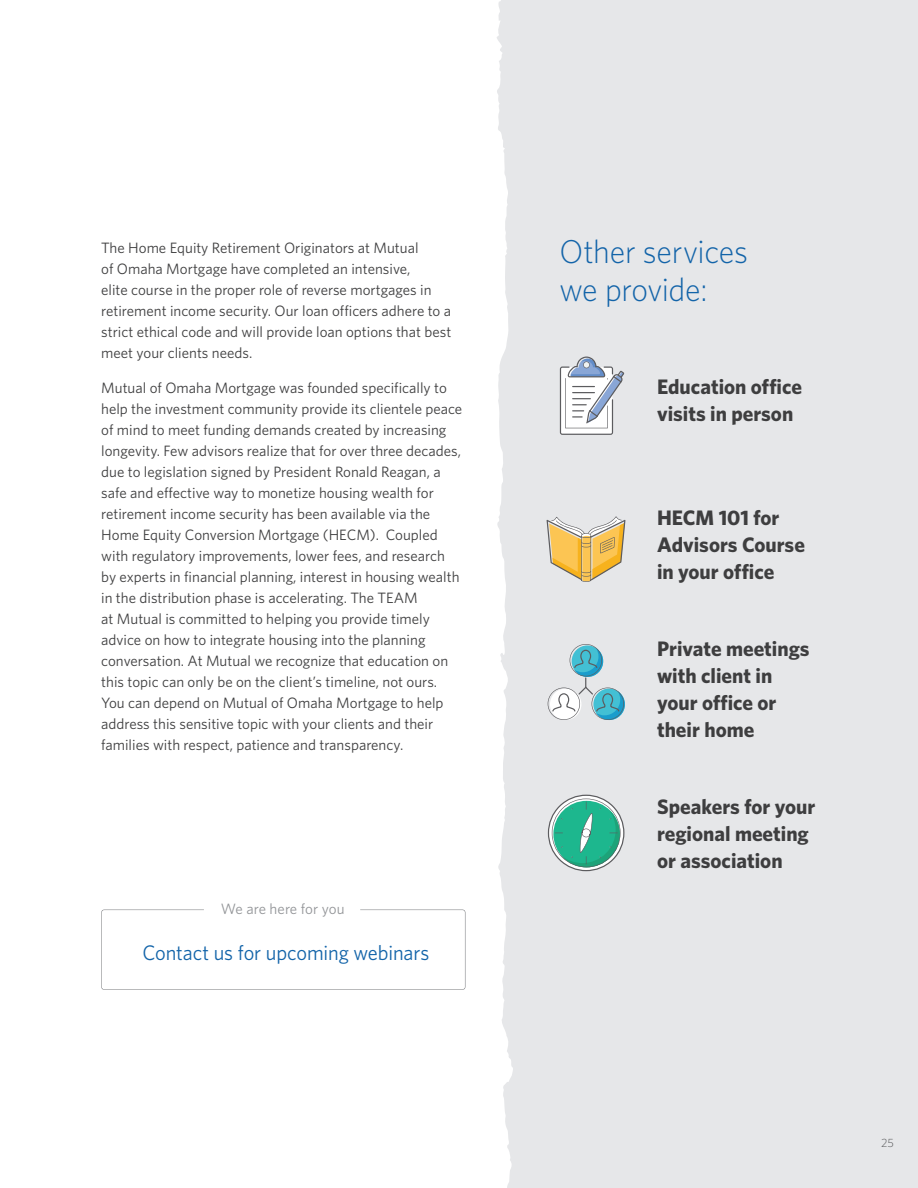
<style>
.page{position:relative;width:918px;height:1188px;background:#fff}
.page>*{position:absolute;margin:0;border:0;box-sizing:border-box;transform-origin:0 0}
.t1{font:300 33px/37.5px "Whitney";letter-spacing:-.01em;color:#1364a9}
.t2{font:700 21px/27px "Whitney";color:#3e3e3f}
.t3{font:21px "Whitney";letter-spacing:-.005em;color:#1364a9}
.t4{font:15px/21px "Whitney";color:#3e3e3f}
.t5{font:15px "Whitney";color:#939598}
.t6{font:300 12px "Whitney";color:#57585a}
</style>
<div class="page">
<div style="left:497px;top:0;width:421px;height:1188px;background:#e6e7e9"></div>
<svg style="left:101px;top:910px;width:364px;height:80px"></svg>
<svg style="left:560px;top:357px;width:64px;height:78px"></svg>
<svg style="left:547px;top:516px;width:78px;height:66px;background:#e3c68a"></svg>
<svg style="left:548px;top:644px;width:77px;height:76px;background:#b6d4dc"></svg>
<svg style="left:545px;top:792px;width:83px;height:82px;background:#81c8b5"></svg>
<h1 class="t1" style="left:559px;top:232px;width:190px">Other services we provide:</h1>
<p class="t4" style="left:101px;top:237px;width:352px">The Home Equity Retirement Originators at Mutual<br>of Omaha Mortgage have completed an intensive,<br>elite course in the proper role of reverse mortgages in retirement income security. Our loan officers adhere to a strict ethical code and will provide loan options that best meet your clients needs.</p>
<p class="t4" style="left:101px;top:377px;width:363px">Mutual of Omaha Mortgage was founded specifically to help the investment community provide its clientele peace of mind to meet funding demands created by increasing longevity. Few advisors realize that for over three decades, due to legislation signed by President Ronald Reagan, a safe and effective way to monetize housing wealth for retirement income security has been available via the Home Equity Conversion Mortgage (HECM). Coupled with regulatory improvements, lower fees, and research by experts in financial planning, interest in housing wealth in the distribution phase is accelerating. The TEAM<br>at Mutual is committed to helping you provide timely advice on how to integrate housing into the planning conversation. At Mutual we recognize that education on this topic can only be on the client’s timeline, not ours.<br>You can depend on Mutual of Omaha Mortgage to help address this sensitive topic with your clients and their families with respect, patience and transparency.</p>
<h2 class="t2" style="left:657px;top:372px;width:146px">Education office visits in person</h2>
<h2 class="t2" style="left:657px;top:504px;width:149px">HECM 101 for<br>Advisors Course in your office</h2>
<h2 class="t2" style="left:657px;top:635px;width:154px">Private meetings with client in your office or their home</h2>
<p class="t5" style="left:221px;top:899px;width:125px">We are here for you</p>
<h2 class="t3" style="left:142px;top:939px;width:289px">Contact us for upcoming webinars</h2>
<h2 class="t2" style="left:657px;top:793px;width:160px">Speakers for your regional meeting or association</h2>
<p class="t6" style="left:881px;top:1135px;width:14px">25</p>
</div>
